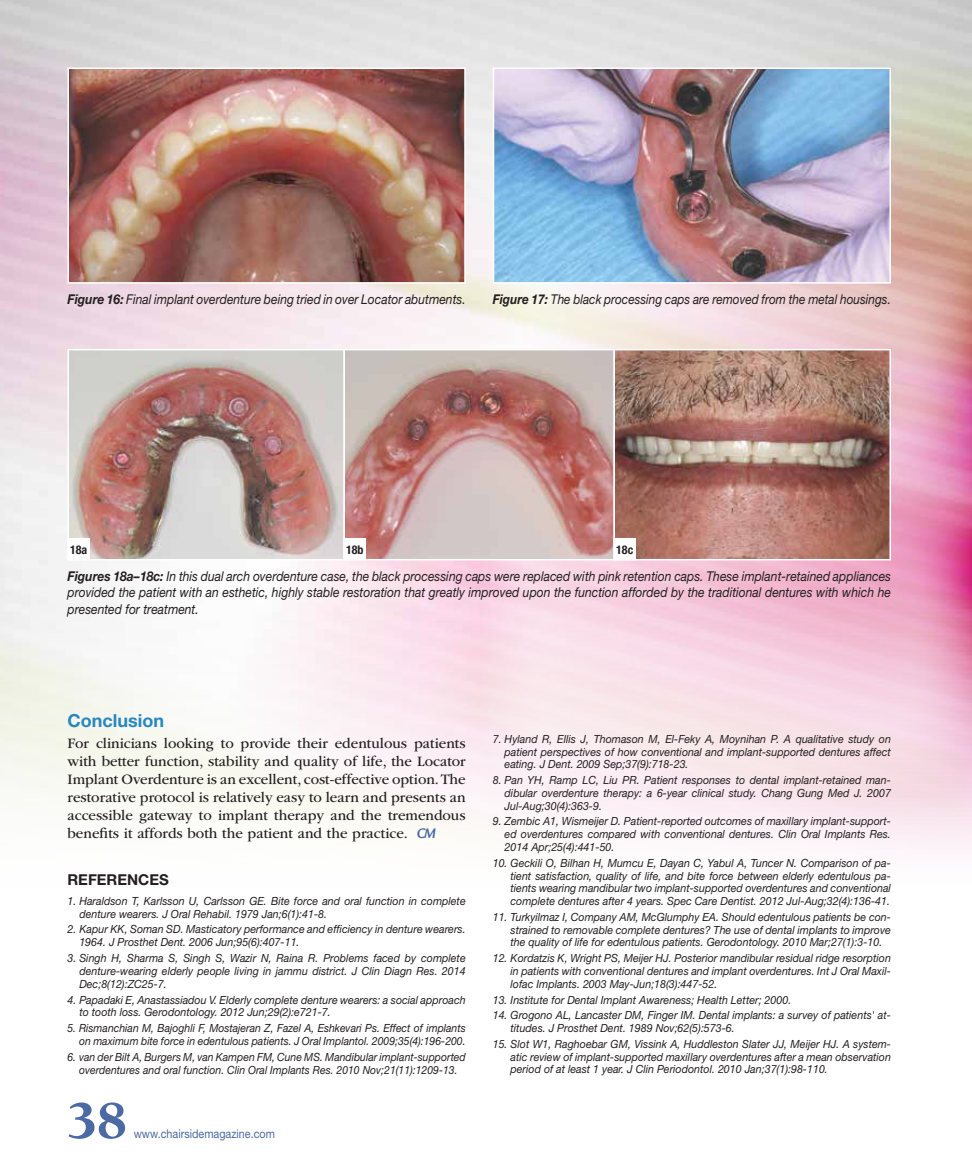
<style>
.page{position:relative;width:972px;height:1175px;background:#fff}
.page>*{position:absolute;margin:0;border:0;box-sizing:border-box;transform-origin:0 0}
.t1{font:900 54px "Berkeley Std";color:#4b6aa3}
.t2{font:700 18px "Helvetica Neue LT Std";color:#2887bf}
.t3{font:15px/18px "ITC Garamond Std";color:#231f20;text-align:justify}
.t4{font:700 15px "Helvetica Neue LT Std";color:#231f20}
.t5{font:italic 13.5px/16.5px "Helvetica Neue LT Std";color:#231f20;text-align:justify;scale:.9 1}
.t6{font:italic 13.5px "Helvetica Neue LT Std";color:#231f20;scale:.88 1}
.t7{font:12px "Helvetica Neue LT Std";color:#4b6aa3;scale:.9 1}
.t8{font:700 condensed 12px "Helvetica Neue LT Std";color:#231f20}
.t9{font:italic 11.25px/12.8px "Helvetica Neue LT Std";color:#231f20;text-align:justify;scale:.95 1}
.t10{font:italic 11.25px/12.9px "Helvetica Neue LT Std";color:#231f20;text-align:right;scale:.93 1}
.s1{font-weight:700}
.s2{font-family:"Legacy Sans Std";font-weight:700;font-style:italic;color:#4b6aa3}
</style>
<div class="page">
<svg style="left:480px;top:507px;width:492px;height:289px;background:#f5cfde"></svg>
<svg style="left:480px;top:245px;width:492px;height:262px;background:#ebc6cc"></svg>
<img style="left:71px;top:352px;width:817px;height:205px">
<div style="left:68px;top:349px;width:277px;height:211px;border:2px solid #fff"></div>
<div style="left:344px;top:349px;width:271px;height:211px;border:2px solid #fff"></div>
<div style="left:614px;top:349px;width:277px;height:211px;border:2px solid #fff"></div>
<img style="left:71px;top:71px;width:392px;height:210px">
<div style="left:68px;top:68px;width:398px;height:216px;border:2px solid #fff"></div>
<img style="left:496px;top:71px;width:392px;height:210px">
<div style="left:493px;top:68px;width:398px;height:216px;border:2px solid #fff"></div>
<svg style="left:67px;top:537px;width:24px;height:24px"></svg>
<svg style="left:343px;top:537px;width:24px;height:24px"></svg>
<svg style="left:613px;top:537px;width:24px;height:24px"></svg>
<p class="t5" style="left:68px;top:290px;width:444px"><span class="s1">Figure 16:</span> Final implant overdenture being tried in over Locator abutments.</p>
<p class="t6" style="left:493px;top:291px;width:454px"><span class="s1">Figure 17:</span> The black processing caps are removed from the metal housings.</p>
<p class="t8" style="left:70px;top:542px;width:19px">18a</p>
<p class="t8" style="left:346px;top:542px;width:19px">18b</p>
<p class="t8" style="left:616px;top:542px;width:19px">18c</p>
<p class="t5" style="left:68px;top:567px;width:917px"><span class="s1">Figures 18a–18c:</span> In this dual arch overdenture case, the black processing caps were replaced with pink retention caps. These implant-retained appliances provided the patient with an esthetic, highly stable restoration that greatly improved upon the function afforded by the traditional dentures with which he presented for treatment.</p>
<h2 class="t2" style="left:68px;top:709px;width:98px">Conclusion</h2>
<p class="t3" style="left:68px;top:734px;width:400px">For clinicians looking to provide their edentulous patients with better function, stability and quality of life, the Locator Implant Overdenture is an excellent, cost-effective option. The restorative protocol is relatively easy to learn and presents an accessible gateway to implant therapy and the tremendous benefits it affords both the patient and the practice. <span class="s2">CM</span></p>
<h3 class="t4" style="left:68px;top:870px;width:103px">REFERENCES</h3>
<p class="t9" style="left:79px;top:894px;width:408px;text-indent:-12px">1. Haraldson T, Karlsson U, Carlsson GE. Bite force and oral function in complete denture wearers. J Oral Rehabil. 1979 Jan;6(1):41-8.</p>
<p class="t9" style="left:79px;top:922px;width:408px;text-indent:-12px">2. Kapur KK, Soman SD. Masticatory performance and efficiency in denture wearers.<br>1964. J Prosthet Dent. 2006 Jun;95(6):407-11.</p>
<p class="t9" style="left:79px;top:951px;width:408px;text-indent:-12px">3. Singh H, Sharma S, Singh S, Wazir N, Raina R. Problems faced by complete denture-wearing elderly people living in jammu district. J Clin Diagn Res. 2014<br>Dec;8(12):ZC25-7.</p>
<p class="t9" style="left:79px;top:992px;width:408px;text-indent:-12px">4. Papadaki E, Anastassiadou V. Elderly complete denture wearers: a social approach to tooth loss. Gerodontology. 2012 Jun;29(2):e721-7.</p>
<p class="t10" style="left:68px;top:1021px;width:430px">5. Rismanchian M, Bajoghli F, Mostajeran Z, Fazel A, Eshkevari Ps. Effect of implants on maximum bite force in edentulous patients. J Oral Implantol. 2009;35(4):196-200.</p>
<p class="t10" style="left:68px;top:1050px;width:430px;text-align:center">6. van der Bilt A, Burgers M, van Kampen FM, Cune MS. Mandibular implant-supported overdentures and oral function. Clin Oral Implants Res. 2010 Nov;21(11):1209-13.</p>
<h1 class="t1" style="left:68px;top:1092px;width:61px">38</h1>
<p class="t7" style="left:134px;top:1126px;width:158px">www.chairsidemagazine.com</p>
<p class="t9" style="left:505px;top:732px;width:408px;text-indent:-12px">7. Hyland R, Ellis J, Thomason M, El-Feky A, Moynihan P. A qualitative study on patient perspectives of how conventional and implant-supported dentures affect eating. J Dent. 2009 Sep;37(9):718-23.</p>
<p class="t9" style="left:505px;top:773px;width:408px;text-indent:-12px">8. Pan YH, Ramp LC, Liu PR. Patient responses to dental implant-retained man&shy;dibular overdenture therapy: a 6-year clinical study. Chang Gung Med J. 2007<br>Jul-Aug;30(4):363-9.</p>
<p class="t9" style="left:505px;top:815px;width:408px;text-indent:-12px">9. Zembic A1, Wismeijer D. Patient-reported outcomes of maxillary implant-support&shy;ed overdentures compared with conventional dentures. Clin Oral Implants Res.<br>2014 Apr;25(4):441-50.</p>
<p class="t9" style="left:511px;top:856px;width:402px;text-indent:-18px">10. Geckili O, Bilhan H, Mumcu E, Dayan C, Yabul A, Tuncer N. Comparison of pa&shy;tient satisfaction, quality of life, and bite force between elderly edentulous pa&shy;tients wearing mandibular two implant-supported overdentures and conventional complete dentures after 4 years. Spec Care Dentist. 2012 Jul-Aug;32(4):136-41.</p>
<p class="t9" style="left:511px;top:910px;width:402px;text-indent:-18px">11. Turkyilmaz I, Company AM, McGlumphy EA. Should edentulous patients be con&shy;strained to removable complete dentures? The use of dental implants to improve the quality of life for edentulous patients. Gerodontology. 2010 Mar;27(1):3-10.</p>
<p class="t9" style="left:511px;top:951px;width:402px;text-indent:-18px">12. Kordatzis K, Wright PS, Meijer HJ. Posterior mandibular residual ridge resorption in patients with conventional dentures and implant overdentures. Int J Oral Maxil&shy;lofac Implants. 2003 May-Jun;18(3):447-52.</p>
<p class="t9" style="left:493px;top:993px;width:316px">13. Institute for Dental Implant Awareness; Health Letter; 2000.</p>
<p class="t9" style="left:511px;top:1008px;width:402px;text-indent:-18px">14. Grogono AL, Lancaster DM, Finger IM. Dental implants: a survey of patients' at&shy;titudes. J Prosthet Dent. 1989 Nov;62(5):573-6.</p>
<p class="t9" style="left:511px;top:1037px;width:402px;text-indent:-18px">15. Slot W1, Raghoebar GM, Vissink A, Huddleston Slater JJ, Meijer HJ. A system&shy;atic review of implant-supported maxillary overdentures after a mean observation period of at least 1 year. J Clin Periodontol. 2010 Jan;37(1):98-110.</p>
</div>
